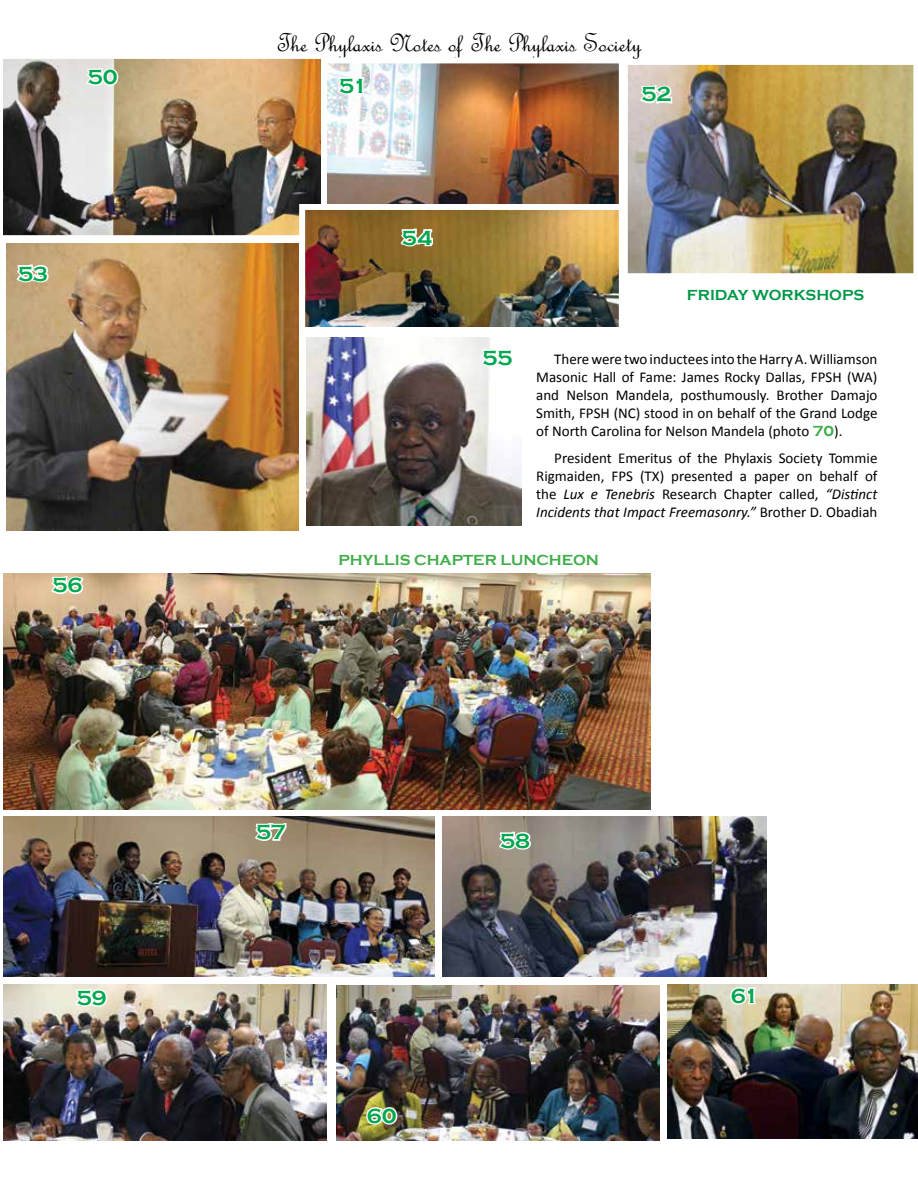
<style>
.page{position:relative;width:918px;height:1188px;background:#fff}
.page>*{position:absolute;margin:0;border:0;box-sizing:border-box;transform-origin:0 0}
.t1{font:27px "French Script";color:#000}
.t2{font:700 21px "Copperplate Gothic";color:#00a850}
.t3{font:15px/18px "Calibri";color:#000;text-align:justify}
.t4{font:700 15px "Copperplate Gothic";color:#41ad49}
.t5{font:700 15px "Copperplate Gothic";color:#009748}
.s1{font-family:"Copperplate Gothic";font-weight:700;color:#40ad48}
.s2{font-style:italic}
</style>
<div class="page">
<img style="left:668px;top:985px;width:250px;height:153px">
<img style="left:336px;top:986px;width:324px;height:154px">
<img style="left:3px;top:984px;width:324px;height:156px">
<img style="left:442px;top:817px;width:324px;height:160px">
<img style="left:3px;top:817px;width:432px;height:160px">
<img style="left:3px;top:574px;width:648px;height:235px">
<img style="left:306px;top:337px;width:216px;height:189px">
<img style="left:7px;top:244px;width:291px;height:286px">
<img style="left:627px;top:64px;width:287px;height:210px">
<img style="left:306px;top:64px;width:312px;height:262px">
<div style="left:296px;top:57px;width:329px;height:153px;border:6px solid #fff"></div>
<img style="left:3px;top:57px;width:324px;height:184px">
<div style="left:299px;top:204px;width:326px;height:129px;border:6px solid #fff"></div>
<svg style="left:49px;top:575px;width:37px;height:21px"></svg>
<svg style="left:253px;top:821px;width:36px;height:22px"></svg>
<svg style="left:497px;top:830px;width:36px;height:22px"></svg>
<svg style="left:73px;top:987px;width:36px;height:22px"></svg>
<svg style="left:364px;top:1105px;width:35px;height:22px"></svg>
<svg style="left:728px;top:985px;width:30px;height:22px"></svg>
<svg style="left:84px;top:66px;width:36px;height:22px"></svg>
<svg style="left:336px;top:75px;width:30px;height:22px"></svg>
<svg style="left:638px;top:83px;width:37px;height:23px"></svg>
<svg style="left:14px;top:263px;width:37px;height:22px"></svg>
<svg style="left:398px;top:226px;width:37px;height:23px"></svg>
<svg style="left:479px;top:347px;width:37px;height:22px"></svg>
<h2 class="t2" style="left:88px;top:66px;width:31px">50</h2>
<h2 class="t2" style="left:18px;top:262px;width:31px">53</h2>
<h2 class="t2" style="left:53px;top:574px;width:31px">56</h2>
<h2 class="t2" style="left:77px;top:986px;width:31px">59</h2>
<h1 class="t1" style="left:276px;top:27px;width:366px">The Phylaxis Notes of The Phylaxis Society</h1>
<h2 class="t2" style="left:339px;top:74px;width:30px">51</h2>
<h2 class="t2" style="left:402px;top:226px;width:32px">54</h2>
<h2 class="t2" style="left:642px;top:83px;width:31px">52</h2>
<h2 class="t2" style="left:483px;top:346px;width:31px">55</h2>
<p class="t5" style="left:687px;top:286px;width:179px">FRIDAY WORKSHOPS</p>
<p class="t3" style="left:536px;top:350px;width:343px;text-indent:18px">There were two inductees into the Harry A. Williamson Masonic Hall of Fame: James Rocky Dallas, FPSH (WA) and Nelson Mandela, posthumously. Brother Damajo Smith, FPSH (NC) stood in on behalf of the Grand Lodge of North Carolina for Nelson Mandela (photo <span class="s1">70</span>).</p>
<p class="t3" style="left:536px;top:449px;width:343px;text-indent:18px">President Emeritus of the Phylaxis Society Tommie Rigmaiden, FPS (TX) presented a paper on behalf of the <span class="s2">Lux e Tenebris</span> Research Chapter called, <span class="s2">“Distinct Incidents that Impact Freemasonry.”</span> Brother D. Obadiah</p>
<p class="t4" style="left:339px;top:551px;width:262px">PHYLLIS CHAPTER LUNCHEON</p>
<h2 class="t2" style="left:256px;top:821px;width:31px">57</h2>
<h2 class="t2" style="left:500px;top:829px;width:31px">58</h2>
<h2 class="t2" style="left:367px;top:1104px;width:31px">60</h2>
<h2 class="t2" style="left:731px;top:984px;width:30px">61</h2>
</div>
